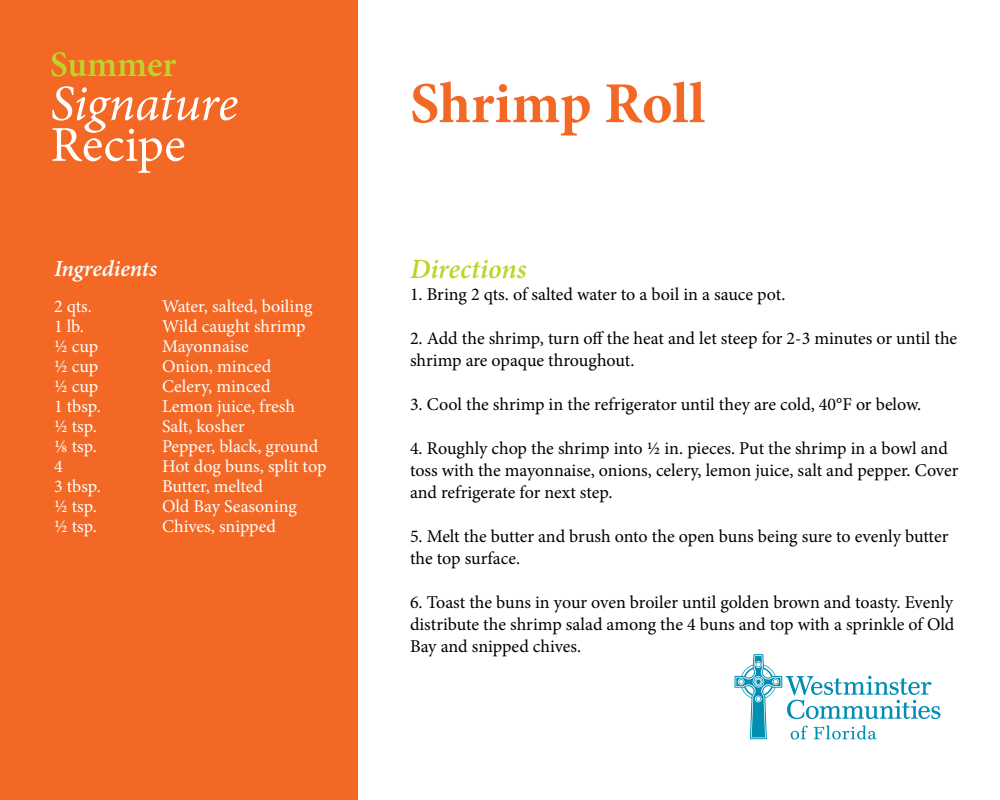
<style>
.page{position:relative;width:1000px;height:800px;background:#fff}
.page>*{position:absolute;margin:0;border:0;box-sizing:border-box;transform-origin:0 0}
.t1{font:700 58px "Minion Pro";color:#f36824}
.t2{font:600 36px "Minion Pro";color:#c0d32b}
.t3{font:italic 600 28px "Minion Pro";color:#c0d32b}
.t4{font:italic 600 23px "Minion Pro";letter-spacing:-.005em;color:#fff}
.t5{font:18px/22px "Minion Pro";letter-spacing:-.005em;color:#000}
.t6{font:18px "Minion Pro";color:#fff}
</style>
<div class="page">
<div style="left:0;top:0;width:358px;height:800px;background:#f36824"></div>
<svg style="left:52px;top:86px;width:186px;height:87px"></svg>
<svg style="left:735px;top:654px;width:205px;height:86px"></svg>
<p class="t2" style="left:50px;top:40px;width:128px">Summer</p>
<p class="t4" style="left:54px;top:253px;width:105px">Ingredients</p>
<p class="t6" style="left:54px;top:294px;width:39px">2 qts.</p>
<p class="t6" style="left:162px;top:294px;width:152px">Water, salted, boiling</p>
<p class="t6" style="left:54px;top:314px;width:31px">1 lb.</p>
<p class="t6" style="left:162px;top:314px;width:145px">Wild caught shrimp</p>
<p class="t6" style="left:54px;top:334px;width:46px">½ cup</p>
<p class="t6" style="left:162px;top:334px;width:88px">Mayonnaise</p>
<p class="t6" style="left:54px;top:354px;width:46px">½ cup</p>
<p class="t6" style="left:162px;top:354px;width:111px">Onion, minced</p>
<p class="t6" style="left:54px;top:374px;width:46px">½ cup</p>
<p class="t6" style="left:162px;top:374px;width:110px">Celery, minced</p>
<p class="t6" style="left:54px;top:394px;width:48px">1 tbsp.</p>
<p class="t6" style="left:162px;top:394px;width:134px">Lemon juice, fresh</p>
<p class="t6" style="left:54px;top:414px;width:44px">½ tsp.</p>
<p class="t6" style="left:162px;top:414px;width:84px">Salt, kosher</p>
<p class="t6" style="left:54px;top:434px;width:44px">⅛ tsp.</p>
<p class="t6" style="left:162px;top:434px;width:158px">Pepper, black, ground</p>
<p class="t6" style="left:54px;top:454px;width:10px">4</p>
<p class="t6" style="left:162px;top:454px;width:166px">Hot dog buns, split top</p>
<p class="t6" style="left:54px;top:474px;width:48px">3 tbsp.</p>
<p class="t6" style="left:162px;top:474px;width:103px">Butter, melted</p>
<p class="t6" style="left:54px;top:494px;width:44px">½ tsp.</p>
<p class="t6" style="left:162px;top:494px;width:137px">Old Bay Seasoning</p>
<p class="t6" style="left:54px;top:514px;width:44px">½ tsp.</p>
<p class="t6" style="left:162px;top:514px;width:116px">Chives, snipped</p>
<p class="t1" style="left:410px;top:63px;width:297px">Shrimp Roll</p>
<p class="t3" style="left:410px;top:250px;width:118px">Directions</p>
<p class="t5" style="left:410px;top:284px;width:377px">1. Bring 2 qts. of salted water to a boil in a sauce pot.</p>
<p class="t5" style="left:410px;top:328px;width:549px">2. Add the shrimp, turn off the heat and let steep for 2-3 minutes or until the shrimp are opaque throughout.</p>
<p class="t5" style="left:410px;top:394px;width:513px">3. Cool the shrimp in the refrigerator until they are cold, 40°F or below.</p>
<p class="t5" style="left:410px;top:438px;width:550px">4. Roughly chop the shrimp into ½ in. pieces. Put the shrimp in a bowl and toss with the mayonnaise, onions, celery, lemon juice, salt and pepper. Cover and refrigerate for next step.</p>
<p class="t5" style="left:410px;top:526px;width:540px">5. Melt the butter and brush onto the open buns being sure to evenly butter the top surface.</p>
<p class="t5" style="left:410px;top:592px;width:546px;text-align:justify">6. Toast the buns in your oven broiler until golden brown and toasty. Evenly distribute the shrimp salad among the 4 buns and top with a sprinkle of Old Bay and snipped chives.</p>
</div>
